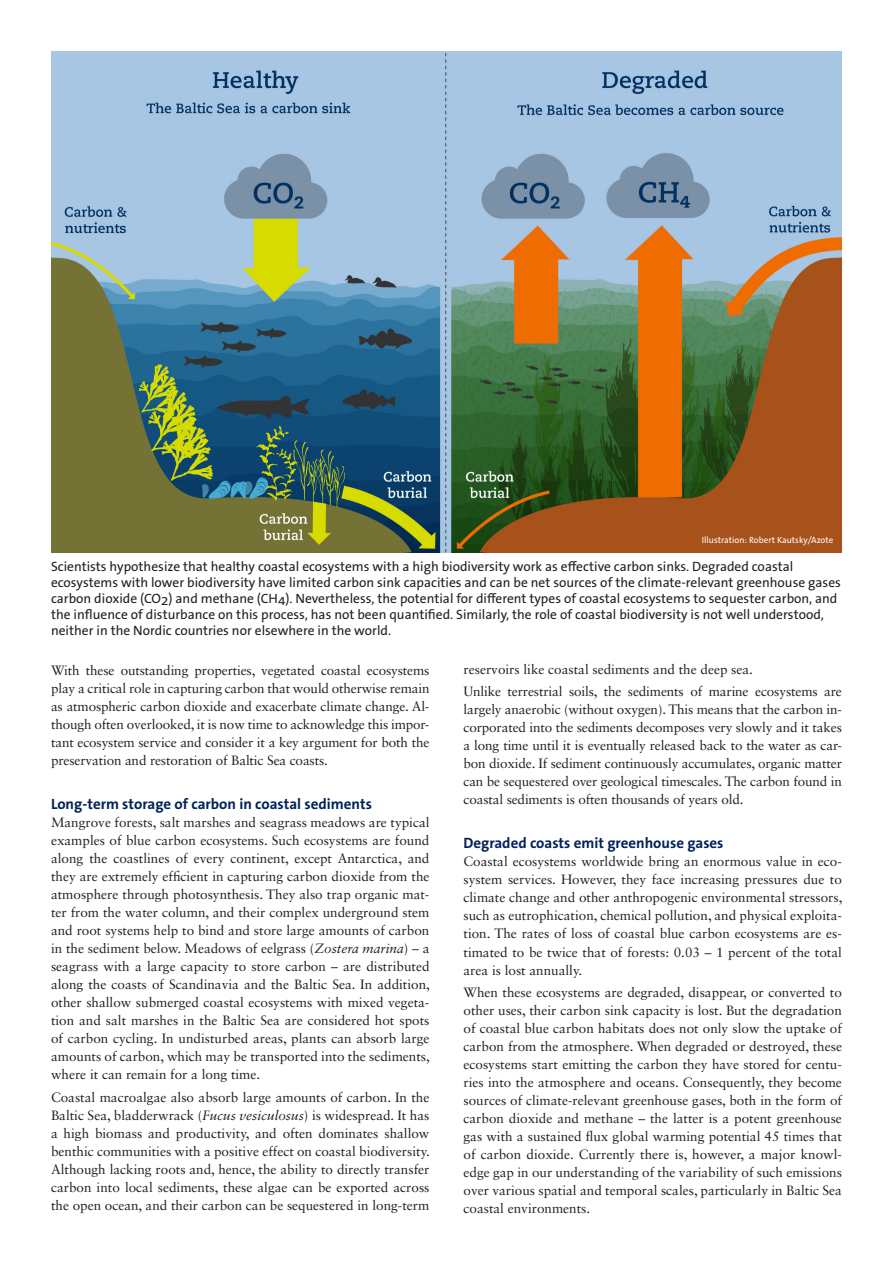
<style>
.page{position:relative;width:893px;height:1263px;background:#fff}
.page>*{position:absolute;margin:0;border:0;box-sizing:border-box;transform-origin:0 0}
.Mellanrubriker{font:700 15px "The Sans B W7";color:#002359}
.Brödtext{font:13.5px/18px "Sabon LT Std";color:#231f20;text-align:justify}
.Bildtext{font:13.5px/16.2px "The Sans B W5 Plain";color:#231f20}
.Fotograf{font:9px "The Sans B W5 Plain";color:#fff}
.s1{font-style:italic}
</style>
<div class="page">
<img style="left:51px;top:51px;width:790px;height:502px">
<p class="Fotograf" style="left:702px;top:534px;width:133px">Illustration: Robert Kautsky/Azote</p>
<p class="Bildtext" style="left:51px;top:558px;width:791px">Scientists hypothesize that healthy coastal ecosystems with a high biodiversity work as effective carbon sinks. Degraded coastal ecosystems with lower biodiversity have limited carbon sink capacities and can be net sources of the climate-relevant greenhouse gases carbon dioxide (CO<sub>2</sub>) and methane (CH<sub>4</sub>). Nevertheless, the potential for different types of coastal ecosystems to sequester carbon, and the influence of disturbance on this process, has not been quantified. Similarly, the role of coastal biodiversity is not well understood, neither in the Nordic countries nor elsewhere in the world.</p>
<p class="Brödtext" style="left:51px;top:661px;width:380px">With these outstanding properties, vegetated coastal ecosystems play a critical role in capturing carbon that would otherwise remain as atmospheric carbon dioxide and exacerbate climate change. Al&shy;though often overlooked, it is now time to acknowledge this impor&shy;tant ecosystem service and consider it a key argument for both the preservation and restoration of Baltic Sea coasts.</p>
<p class="Mellanrubriker" style="left:51px;top:794px;width:322px">Long-term storage of carbon in coastal sediments</p>
<p class="Brödtext" style="left:51px;top:813px;width:380px">Mangrove forests, salt marshes and seagrass meadows are typical examples of blue carbon ecosystems. Such ecosystems are found along the coastlines of every continent, except Antarctica, and they are extremely efficient in capturing carbon dioxide from the atmosphere through photosynthesis. They also trap organic mat&shy;ter from the water column, and their complex underground stem and root systems help to bind and store large amounts of carbon in the sediment below. Meadows of eelgrass (<span class="s1">Zostera marina</span>) – a seagrass with a large capacity to store carbon – are distributed along the coasts of Scandinavia and the Baltic Sea. In addition, other shallow submerged coastal ecosystems with mixed vegeta&shy;tion and salt marshes in the Baltic Sea are considered hot spots of carbon cycling. In undisturbed areas, plants can absorb large amounts of carbon, which may be transported into the sediments, where it can remain for a long time.</p>
<p class="Brödtext" style="left:51px;top:1088px;width:380px">Coastal macroalgae also absorb large amounts of carbon. In the Baltic Sea, bladderwrack (<span class="s1">Fucus vesiculosus</span>) is widespread. It has a high biomass and productivity, and often dominates shallow benthic communities with a positive effect on coastal biodiversity.<br>Although lacking roots and, hence, the ability to directly transfer carbon into local sediments, these algae can be exported across the open ocean, and their carbon can be sequestered in long-term</p>
<p class="Brödtext" style="left:463px;top:660px;width:291px">reservoirs like coastal sediments and the deep sea.</p>
<p class="Brödtext" style="left:463px;top:682px;width:380px">Unlike terrestrial soils, the sediments of marine ecosystems are largely anaerobic (without oxygen). This means that the carbon in&shy;corporated into the sediments decomposes very slowly and it takes a long time until it is eventually released back to the water as car&shy;bon dioxide. If sediment continuously accumulates, organic matter can be sequestered over geological timescales. The carbon found in coastal sediments is often thousands of years old.</p>
<p class="Mellanrubriker" style="left:463px;top:834px;width:262px">Degraded coasts emit greenhouse gases</p>
<p class="Brödtext" style="left:463px;top:853px;width:380px">Coastal ecosystems worldwide bring an enormous value in eco&shy;system services. However, they face increasing pressures due to climate change and other anthropogenic environmental stressors, such as eutrophication, chemical pollution, and physical exploita&shy;tion. The rates of loss of coastal blue carbon ecosystems are es&shy;timated to be twice that of forests: 0.03 – 1 percent of the total area is lost annually.</p>
<p class="Brödtext" style="left:463px;top:983px;width:380px">When these ecosystems are degraded, disappear, or converted to other uses, their carbon sink capacity is lost. But the degradation of coastal blue carbon habitats does not only slow the uptake of carbon from the atmosphere. When degraded or destroyed, these ecosystems start emitting the carbon they have stored for centu&shy;ries into the atmosphere and oceans. Consequently, they become sources of climate-relevant greenhouse gases, both in the form of carbon dioxide and methane – the latter is a potent greenhouse gas with a sustained flux global warming potential 45 times that of carbon dioxide. Currently there is, however, a major knowl&shy;edge gap in our understanding of the variability of such emissions over various spatial and temporal scales, particularly in Baltic Sea coastal environments.</p>
</div>
